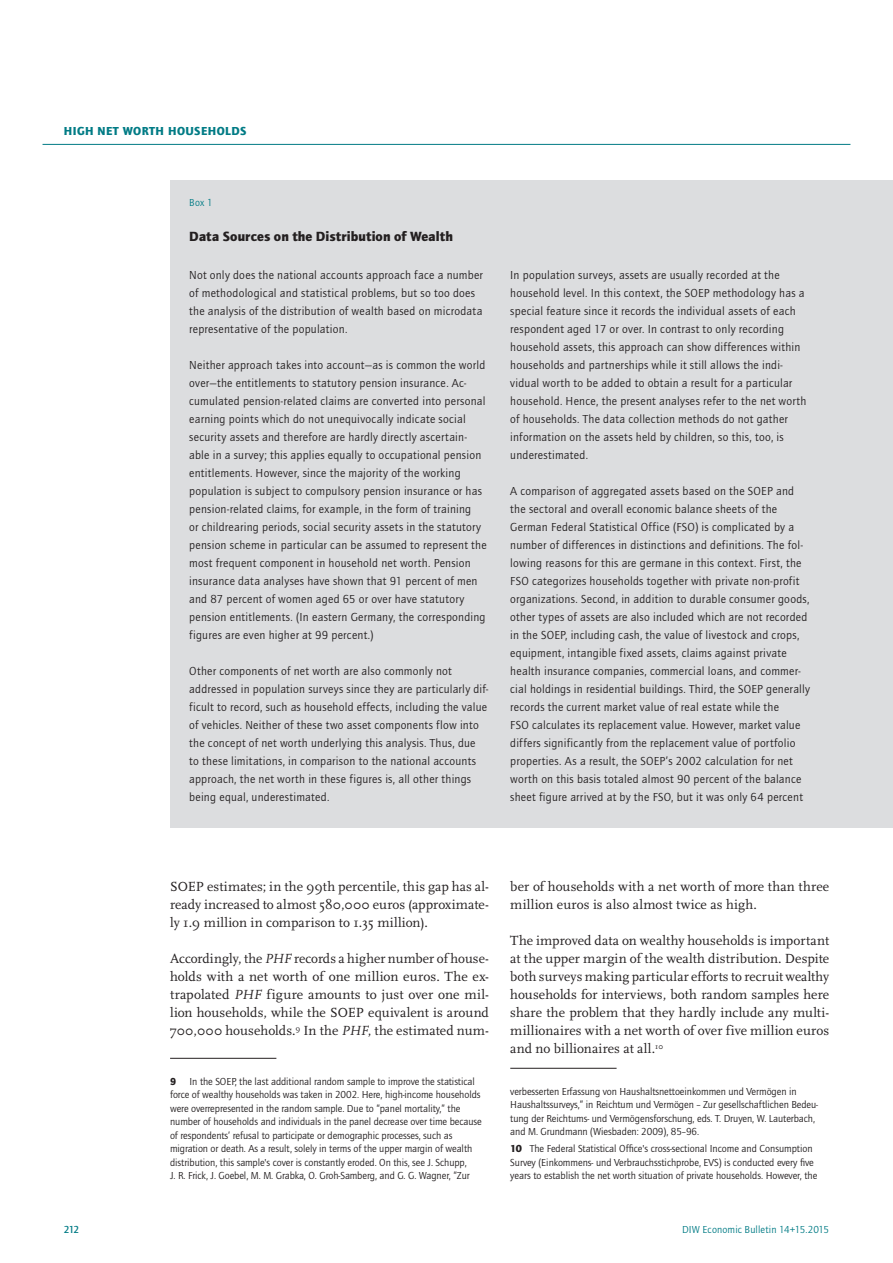
<style>
.page{position:relative;width:893px;height:1263px;background:#fff}
.page>*{position:absolute;margin:0;border:0;box-sizing:border-box;transform-origin:0 0}
.t1{font:13.8px/18px "Scala Pro";letter-spacing:.005em;color:#231f20;text-align:justify}
.t2{font:900 13.8px "Quay Sans ITC Std";letter-spacing:.005em;color:#231f20}
.t3{font:12px/18px "Quay Sans ITC Std";letter-spacing:.02em;color:#231f20}
.t4{font:900 12px "Quay Sans ITC Std";letter-spacing:.04em;color:#007b85}
.t5{font:10.5px/13.5px "Quay Sans ITC Std";letter-spacing:-.005em;color:#231f20}
.t6{font:10.5px "Quay Sans ITC Std";letter-spacing:.015em;color:#007b85}
.t7{font:500 10.5px "Quay Sans ITC Std";color:#007b85}
.t8{font:900 10.5px "Quay Sans ITC Std";color:#231f20}
.s1{font-style:italic}
.s2{font-weight:900}
</style>
<div class="page">
<hr style="left:43px;top:144px;width:807px;height:1px;background:#007b85">
<hr style="left:510px;top:1068px;width:107px;height:1px;background:#231f20">
<hr style="left:170px;top:1058px;width:106px;height:1px;background:#231f20">
<div style="left:812px;top:181px;width:81px;height:647px;background:#dcdddf"></div>
<div style="left:170px;top:180px;width:659px;height:648px;background:#dcdddf"></div>
<p class="t4" style="left:64px;top:123px;width:17px">High</p>
<p class="t4" style="left:98px;top:123px;width:45px">Net Worth</p>
<p class="t4" style="left:168px;top:123px;width:18px">Households</p>
<p class="t6" style="left:189px;top:196px;width:25px">Box 1</p>
<p class="t2" style="left:189px;top:228px;width:265px">Data Sources on the Distribution of Wealth</p>
<p class="t3" style="left:189px;top:266px;width:295px">Not only does the national accounts approach face a number of methodological and statistical problems, but so too does the analysis of the distribution of wealth based on microdata representative of the population.</p>
<p class="t3" style="left:189px;top:356px;width:299px">Neither approach takes into account—as is common the world over—the entitlements to statutory pension insurance. Ac&shy;cumulated pension-related claims are converted into personal earning points which do not unequivocally indicate social security assets and therefore are hardly directly ascertain&shy;able in a survey; this applies equally to occupational pension entitlements. However, since the majority of the working population is subject to compulsory pension insurance or has pension-related claims, for example, in the form of training<br>or childrearing periods, social security assets in the statutory pension scheme in particular can be assumed to represent the most frequent component in household net worth. Pension insurance data analyses have shown that 91 percent of men and 87 percent of women aged 65 or over have statutory pension entitlements. (In eastern Germany, the corresponding figures are even higher at 99 percent.)</p>
<p class="t3" style="left:189px;top:662px;width:301px">Other components of net worth are also commonly not addressed in population surveys since they are particularly dif&shy;ficult to record, such as household effects, including the value of vehicles. Neither of these two asset components flow into the concept of net worth underlying this analysis. Thus, due<br>to these limitations, in comparison to the national accounts approach, the net worth in these figures is, all other things being equal, underestimated.</p>
<p class="t3" style="left:510px;top:266px;width:298px">In population surveys, assets are usually recorded at the household level. In this context, the SOEP methodology has a special feature since it records the individual assets of each respondent aged 17 or over. In contrast to only recording household assets, this approach can show differences within households and partnerships while it still allows the indi&shy;vidual worth to be added to obtain a result for a particular household. Hence, the present analyses refer to the net worth of households. The data collection methods do not gather information on the assets held by children, so this, too, is underestimated.</p>
<p class="t3" style="left:510px;top:482px;width:301px">A comparison of aggregated assets based on the SOEP and the sectoral and overall economic balance sheets of the German Federal Statistical Office (FSO) is complicated by a number of differences in distinctions and definitions. The fol&shy;lowing reasons for this are germane in this context. First, the FSO categorizes households together with private non-profit organizations. Second, in addition to durable consumer goods, other types of assets are also included which are not recorded in the SOEP, including cash, the value of livestock and crops, equipment, intangible fixed assets, claims against private health insurance companies, commercial loans, and commer&shy;cial holdings in residential buildings. Third, the SOEP generally records the current market value of real estate while the<br>FSO calculates its replacement value. However, market value differs significantly from the replacement value of portfolio properties. As a result, the SOEP’s 2002 calculation for net worth on this basis totaled almost 90 percent of the balance sheet figure arrived at by the FSO, but it was only 64 percent</p>
<p class="t1" style="left:170px;top:877px;width:320px">SOEP estimates; in the 99th percentile, this gap has al&shy;ready increased to almost 580,000 euros (approximate&shy;ly 1.9 million in comparison to 1.35 million).</p>
<p class="t1" style="left:170px;top:949px;width:320px">Accordingly, the <span class="s1">PHF</span> records a higher number of house&shy;holds with a net worth of one million euros. The ex&shy;trapolated <span class="s1">PHF</span> figure amounts to just over one mil&shy;lion households, while the SOEP equivalent is around 700,000 households.<sup>9</sup> In the <span class="s1">PHF</span>, the estimated num-</p>
<p class="t8" style="left:170px;top:1075px;width:8px">9</p>
<p class="t5" style="left:170px;top:1074px;width:313px;text-indent:19px">In the SOEP, the last additional random sample to improve the statistical force of wealthy households was taken in 2002. Here, high-income households were overrepresented in the random sample. Due to “panel mortality,” the number of households and individuals in the panel decrease over time because of respondents’ refusal to participate or demographic processes, such as migration or death. As a result, solely in terms of the upper margin of wealth distribution, this sample's cover is constantly eroded. On this, see J. Schupp,<br>J. R. Frick, J. Goebel, M. M. Grabka, O. Groh-Samberg, and G. G. Wagner, “Zur</p>
<p class="t1" style="left:510px;top:877px;width:320px">ber of households with a net worth of more than three million euros is also almost twice as high.</p>
<p class="t1" style="left:510px;top:931px;width:320px">The improved data on wealthy households is important at the upper margin of the wealth distribution. Despite both surveys making particular efforts to recruit wealthy households for interviews, both random samples here share the problem that they hardly include any multi&shy;millionaires with a net worth of over five million euros and no billionaires at all.<sup>10</sup></p>
<p class="t5" style="left:510px;top:1084px;width:309px">verbesserten Erfassung von Haushaltsnettoeinkommen und Vermögen in Haushaltssurveys,” in Reichtum und Vermögen – Zur gesellschaftlichen Bedeu&shy;tung der Reichtums- und Vermögensforschung, eds. T. Druyen, W. Lauterbach, and M. Grundmann (Wiesbaden: 2009), 85–96.</p>
<p class="t5" style="left:510px;top:1142px;width:309px"><span class="s2">10</span> The Federal Statistical Office's cross-sectional Income and Consumption<br>Survey (Einkommens- und Verbrauchsstichprobe, EVS) is conducted every five years to establish the net worth situation of private households. However, the</p>
<p class="t7" style="left:64px;top:1223px;width:17px">212</p>
<p class="t6" style="left:682px;top:1223px;width:149px">DIW Economic Bulletin 14+15.2015</p>
</div>
